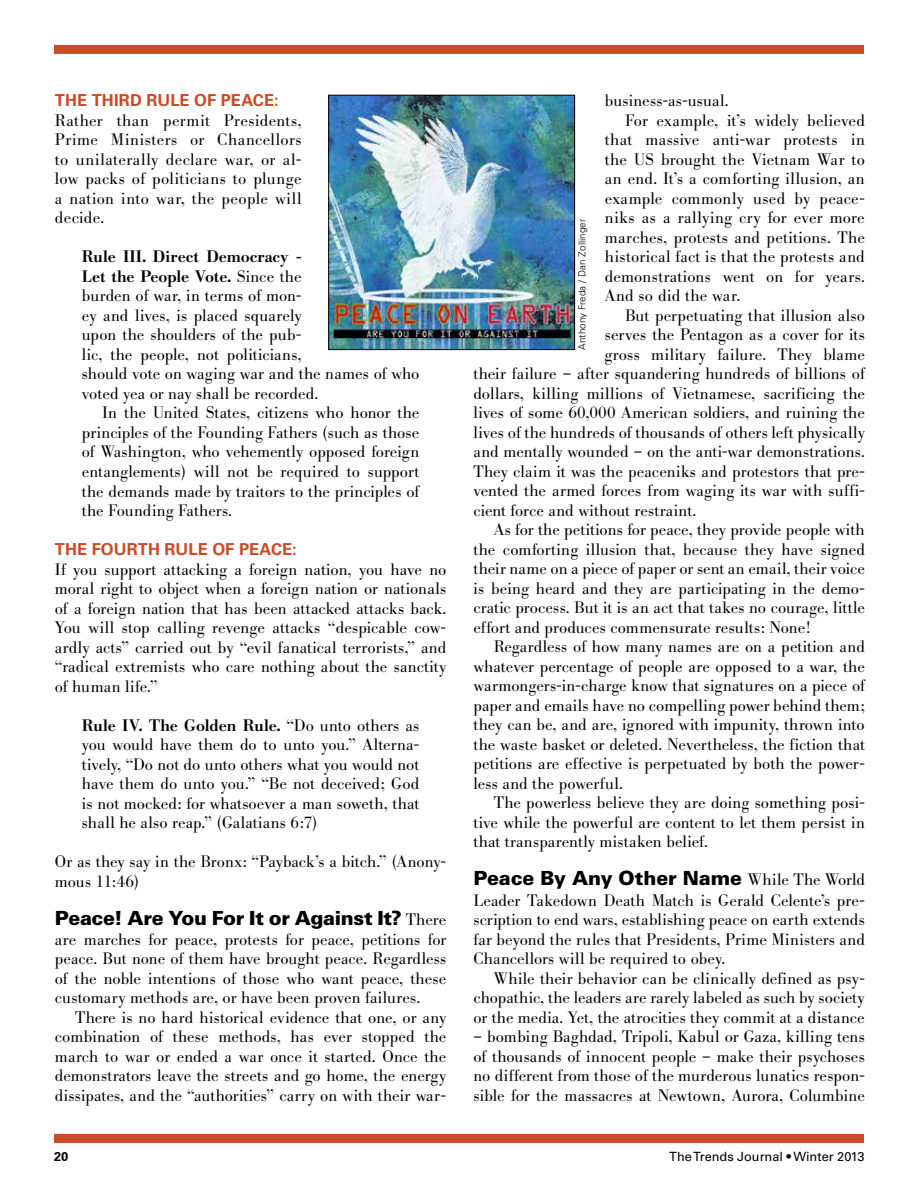
<style>
.page{position:relative;width:918px;height:1188px;background:#fff}
.page>*{position:absolute;margin:0;border:0;box-sizing:border-box;transform-origin:0 0}
.t1{font:900 19.5px "Univers LT Std";letter-spacing:-.015em;color:#000}
.t2{font:300 16.5px/19.5px "Bodoni BE";letter-spacing:.005em;color:#000;text-align:justify}
.t3{font:700 16.5px "Univers LT Std";letter-spacing:.005em;color:#cc4a27}
.t4{font:12.75px "Univers LT Std";color:#000}
.t5{font:700 12.75px "Univers LT Std";color:#000}
.t6{font:300 9.75px "Univers LT Std";letter-spacing:.01em;color:#000}
.s1{font-weight:500}
.s2{font-family:"Bodoni BE";font-weight:300;font-size:16.5px}
</style>
<div class="page">
<div style="left:54px;top:1134px;width:810px;height:9px;background:#cc4a27"></div>
<div style="left:54px;top:45px;width:810px;height:9px;background:#cc4a27"></div>
<img style="left:330px;top:97px;width:243px;height:251px">
<div style="left:328px;top:95px;width:247px;height:255px;border:1px solid #000"></div>
<p class="t3" style="left:55px;top:91px;width:225px">THE THIRD RULE OF PEACE:</p>
<p class="t2" style="left:55px;top:111px;width:248px">Rather than permit Presidents, Prime Ministers or Chancellors to unilaterally declare war, or al&shy;low packs of politicians to plunge a nation into war, the people will decide.</p>
<p class="t2" style="left:82px;top:248px;width:339px;text-align:left"><span class="s1">Rule III. Direct Democracy -<br>Let the People Vote.</span> Since the<br>burden of war, in terms of mon-<br>ey and lives, is placed squarely<br>upon the shoulders of the pub-<br>lic, the people, not politicians,<br>should vote on waging war and the names of who voted yea or nay shall be recorded.</p>
<p class="t2" style="left:82px;top:404px;width:339px;text-indent:20px">In the United States, citizens who honor the principles of the Founding Fathers (such as those of Washington, who vehemently opposed foreign entanglements) will not be required to support the demands made by traitors to the principles of the Founding Fathers.</p>
<p class="t3" style="left:55px;top:540px;width:243px">THE FOURTH RULE OF PEACE:</p>
<p class="t2" style="left:55px;top:560px;width:393px">If you support attacking a foreign nation, you have no moral right to object when a foreign nation or nationals of a foreign nation that has been attacked attacks back.<br>You will stop calling revenge attacks “despicable cow&shy;ardly acts” carried out by “evil fanatical terrorists,” and “radical extremists who care nothing about the sanctity of human life.”</p>
<p class="t2" style="left:82px;top:716px;width:339px"><span class="s1">Rule IV. The Golden Rule.</span> “Do unto others as you would have them do to unto you.” Alterna&shy;tively, “Do not do unto others what you would not have them do unto you.” “Be not deceived; God is not mocked: for whatsoever a man soweth, that shall he also reap.” (Galatians 6:7)</p>
<p class="t2" style="left:55px;top:852px;width:393px">Or as they say in the Bronx: “Payback’s a bitch.” (Anony&shy;mous 11:46)</p>
<p class="t1" style="left:55px;top:906px;width:393px">Peace! Are You For It or Against It? <span class="s2">There</span></p>
<p class="t2" style="left:55px;top:930px;width:393px">are marches for peace, protests for peace, petitions for peace. But none of them have brought peace. Regardless of the noble intentions of those who want peace, these customary methods are, or have been proven failures.</p>
<p class="t2" style="left:55px;top:1008px;width:393px;text-indent:20px">There is no hard historical evidence that one, or any combination of these methods, has ever stopped the march to war or ended a war once it started. Once the demonstrators leave the streets and go home, the energy dissipates, and the “authorities” carry on with their war-</p>
<p class="t2" style="left:605px;top:91px;width:125px">business-as-usual.</p>
<p class="t2" style="left:625px;top:111px;width:241px">For example, it’s widely believed</p>
<p class="t2" style="left:605px;top:130px;width:262px">that massive anti-war protests in</p>
<p class="t2" style="left:605px;top:150px;width:262px">the US brought the Vietnam War to</p>
<p class="t2" style="left:605px;top:169px;width:262px">an end. It’s a comforting illusion, an</p>
<p class="t2" style="left:605px;top:189px;width:262px">example commonly used by peace-</p>
<p class="t2" style="left:605px;top:208px;width:262px">niks as a rallying cry for ever more</p>
<p class="t2" style="left:605px;top:228px;width:262px">marches, protests and petitions. The</p>
<p class="t2" style="left:605px;top:247px;width:262px">historical fact is that the protests and</p>
<p class="t2" style="left:605px;top:267px;width:262px">demonstrations went on for years.</p>
<p class="t2" style="left:605px;top:286px;width:137px">And so did the war.</p>
<p class="t2" style="left:625px;top:306px;width:241px">But perpetuating that illusion also</p>
<p class="t2" style="left:605px;top:325px;width:262px">serves the Pentagon as a cover for its</p>
<p class="t2" style="left:605px;top:345px;width:262px">gross military failure. They blame</p>
<p class="t2" style="left:473px;top:364px;width:393px">their failure – after squandering hundreds of billions of</p>
<p class="t2" style="left:473px;top:384px;width:393px">dollars, killing millions of Vietnamese, sacrificing the</p>
<p class="t2" style="left:473px;top:403px;width:393px">lives of some 60,000 American soldiers, and ruining the</p>
<p class="t2" style="left:473px;top:423px;width:393px">lives of the hundreds of thousands of others left physically</p>
<p class="t2" style="left:473px;top:442px;width:393px">and mentally wounded – on the anti-war demonstrations.</p>
<p class="t2" style="left:473px;top:462px;width:393px">They claim it was the peaceniks and protestors that pre-</p>
<p class="t2" style="left:473px;top:481px;width:393px">vented the armed forces from waging its war with suffi-</p>
<p class="t2" style="left:473px;top:501px;width:224px">cient force and without restraint.</p>
<p class="t2" style="left:494px;top:520px;width:373px">As for the petitions for peace, they provide people with</p>
<p class="t2" style="left:473px;top:540px;width:393px">the comforting illusion that, because they have signed</p>
<p class="t2" style="left:473px;top:559px;width:393px">their name on a piece of paper or sent an email, their voice</p>
<p class="t2" style="left:473px;top:579px;width:393px">is being heard and they are participating in the demo-</p>
<p class="t2" style="left:473px;top:598px;width:393px">cratic process. But it is an act that takes no courage, little</p>
<p class="t2" style="left:473px;top:618px;width:338px">effort and produces commensurate results: None!</p>
<p class="t2" style="left:494px;top:637px;width:373px">Regardless of how many names are on a petition and</p>
<p class="t2" style="left:473px;top:657px;width:393px">whatever percentage of people are opposed to a war, the</p>
<p class="t2" style="left:473px;top:676px;width:393px">warmongers-in-charge know that signatures on a piece of</p>
<p class="t2" style="left:473px;top:696px;width:393px">paper and emails have no compelling power behind them;</p>
<p class="t2" style="left:473px;top:715px;width:393px">they can be, and are, ignored with impunity, thrown into</p>
<p class="t2" style="left:473px;top:735px;width:393px">the waste basket or deleted. Nevertheless, the fiction that</p>
<p class="t2" style="left:473px;top:754px;width:393px">petitions are effective is perpetuated by both the power-</p>
<p class="t2" style="left:473px;top:774px;width:151px">less and the powerful.</p>
<p class="t2" style="left:494px;top:793px;width:373px">The powerless believe they are doing something posi-</p>
<p class="t2" style="left:473px;top:813px;width:393px">tive while the powerful are content to let them persist in</p>
<p class="t2" style="left:473px;top:832px;width:236px">that transparently mistaken belief.</p>
<p class="t1" style="left:473px;top:865px;width:393px">Peace By Any Other Name <span class="s2">While The World</span></p>
<p class="t2" style="left:473px;top:891px;width:393px">Leader Takedown Death Match is Gerald Celente’s pre&shy;scription to end wars, establishing peace on earth extends far beyond the rules that Presidents, Prime Ministers and Chancellors will be required to obey.</p>
<p class="t2" style="left:473px;top:969px;width:393px;text-indent:20px">While their behavior can be clinically defined as psy&shy;chopathic, the leaders are rarely labeled as such by society or the media. Yet, the atrocities they commit at a distance</p>
<p class="t2" style="left:473px;top:1027px;width:393px">– bombing Baghdad, Tripoli, Kabul or Gaza, killing tens of thousands of innocent people – make their psychoses no different from those of the murderous lunatics respon&shy;sible for the massacres at Newtown, Aurora, Columbine</p>
<p class="t6" style="left:576px;top:350px;width:133px;rotate:-90deg">Anthony Freda / Dan Zollinger</p>
<p class="t5" style="left:54px;top:1149px;width:16px">20</p>
<p class="t4" style="left:669px;top:1149px;width:197px">The Trends Journal • Winter 2013</p>
</div>
